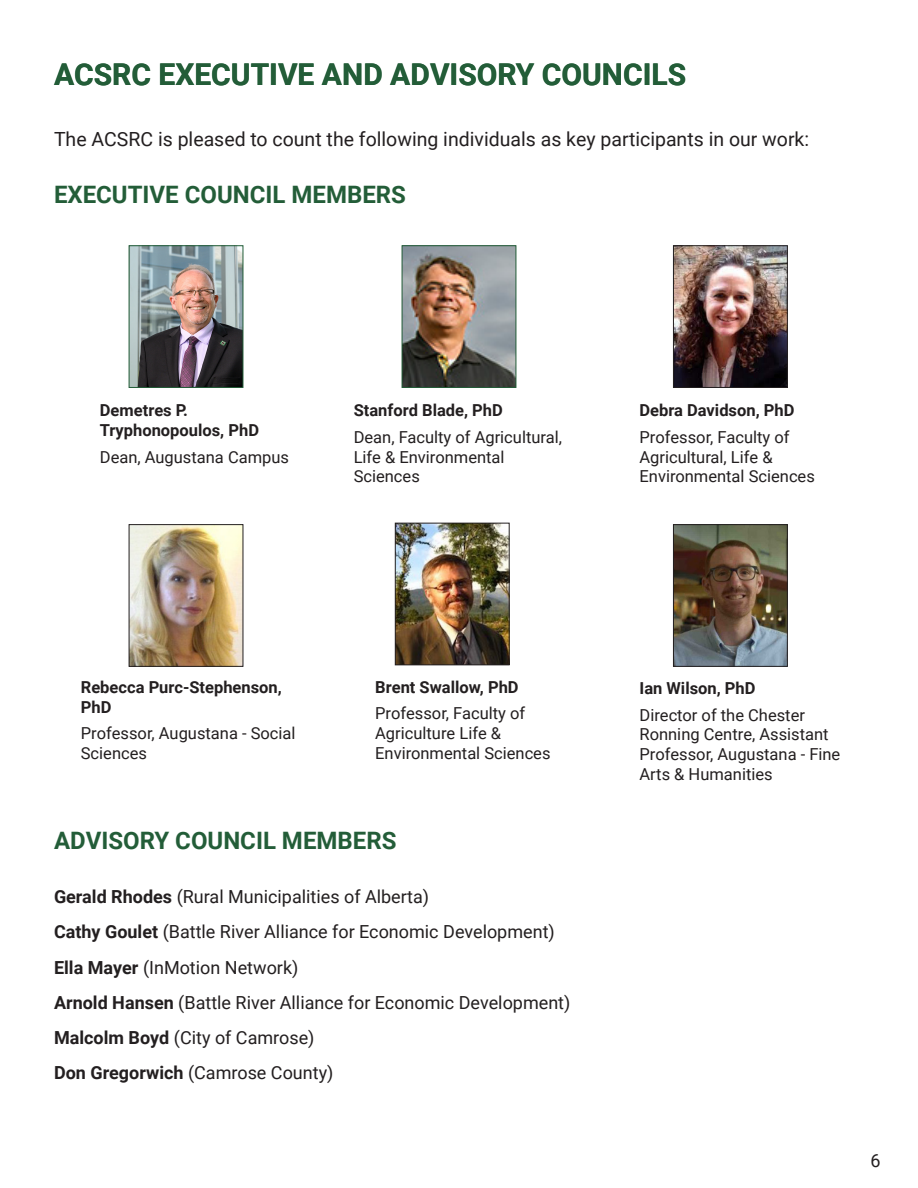
<style>
.page{position:relative;width:918px;height:1188px;background:#fff}
.page>*{position:absolute;margin:0;border:0;box-sizing:border-box;transform-origin:0 0}
.HEADING_1{font:700 30px "Roboto";color:#235d38}
.t1{font:700 24px "Roboto";color:#235d38}
.t2{font:19.5px "Roboto";color:#231f20}
.t3{font:18px "Roboto";color:#231f20}
.t4{font:16.5px/19.8px "Roboto";color:#231f20}
.t5{font:700 16.5px/19.8px "Roboto";color:#231f20}
.s1{font-weight:700}
</style>
<div class="page">
<img style="left:131px;top:248px;width:110px;height:138px">
<div style="left:129px;top:246px;width:114px;height:142px;border:1px solid #235d38"></div>
<img style="left:675px;top:248px;width:111px;height:138px">
<div style="left:673px;top:246px;width:115px;height:142px;border:1px solid #231f20"></div>
<img style="left:675px;top:526px;width:111px;height:139px">
<div style="left:673px;top:524px;width:115px;height:143px;border:1px solid #231f20"></div>
<img style="left:397px;top:525px;width:110px;height:138px">
<div style="left:395px;top:523px;width:114px;height:142px;border:1px solid #231f20"></div>
<img style="left:131px;top:526px;width:110px;height:139px">
<div style="left:129px;top:524px;width:114px;height:143px;border:1px solid #231f20"></div>
<img style="left:404px;top:248px;width:110px;height:138px">
<div style="left:402px;top:246px;width:114px;height:142px;border:1px solid #235d38"></div>
<p class="HEADING_1" style="left:54px;top:54px;width:634px">ACSRC EXECUTIVE AND ADVISORY COUNCILS</p>
<p class="t2" style="left:54px;top:126px;width:757px">The ACSRC is pleased to count the following individuals as key participants in our work:</p>
<p class="t1" style="left:54px;top:177px;width:353px">EXECUTIVE COUNCIL MEMBERS</p>
<p class="t5" style="left:100px;top:400px;width:90px">Demetres P.</p>
<p class="t5" style="left:100px;top:420px;width:161px">Tryphonopoulos, PhD</p>
<p class="t4" style="left:100px;top:446px;width:191px">Dean, Augustana Campus</p>
<p class="t5" style="left:354px;top:400px;width:151px">Stanford Blade, PhD</p>
<p class="t4" style="left:354px;top:426px;width:210px">Dean, Faculty of Agricultural,<br>Life &amp; Environmental</p>
<p class="t4" style="left:354px;top:466px;width:68px">Sciences</p>
<p class="t5" style="left:640px;top:400px;width:156px">Debra Davidson, PhD</p>
<p class="t4" style="left:640px;top:426px;width:152px">Professor, Faculty of</p>
<p class="t4" style="left:640px;top:446px;width:135px">Agricultural, Life &amp;</p>
<p class="t4" style="left:640px;top:466px;width:177px">Environmental Sciences</p>
<p class="t5" style="left:81px;top:677px;width:202px">Rebecca Purc-Stephenson,<br>PhD</p>
<p class="t4" style="left:81px;top:723px;width:216px">Professor, Augustana - Social<br>Sciences</p>
<p class="t5" style="left:375px;top:677px;width:145px">Brent Swallow, PhD</p>
<p class="t4" style="left:375px;top:703px;width:152px">Professor, Faculty of</p>
<p class="t4" style="left:375px;top:723px;width:127px">Agriculture Life &amp;</p>
<p class="t4" style="left:375px;top:743px;width:177px">Environmental Sciences</p>
<p class="t1" style="left:54px;top:824px;width:344px">ADVISORY COUNCIL MEMBERS</p>
<p class="t3" style="left:54px;top:884px;width:377px"><span class="s1">Gerald Rhodes</span> (Rural Municipalities of Alberta)</p>
<p class="t3" style="left:54px;top:919px;width:502px"><span class="s1">Cathy Goulet</span> (Battle River Alliance for Economic Development)</p>
<p class="t3" style="left:54px;top:955px;width:246px"><span class="s1">Ella Mayer</span> (InMotion Network)</p>
<p class="t3" style="left:54px;top:990px;width:518px"><span class="s1">Arnold Hansen</span> (Battle River Alliance for Economic Development)</p>
<p class="t3" style="left:54px;top:1025px;width:262px"><span class="s1">Malcolm Boyd</span> (City of Camrose)</p>
<p class="t3" style="left:54px;top:1060px;width:281px"><span class="s1">Don Gregorwich</span> (Camrose County)</p>
<p class="t5" style="left:640px;top:678px;width:117px">Ian Wilson, PhD</p>
<p class="t4" style="left:640px;top:704px;width:167px">Director of the Chester</p>
<p class="t4" style="left:640px;top:724px;width:191px">Ronning Centre, Assistant</p>
<p class="t4" style="left:640px;top:744px;width:202px">Professor, Augustana - Fine<br>Arts &amp; Humanities</p>
<p class="t3" style="left:870px;top:1148px;width:12px">6</p>
</div>
